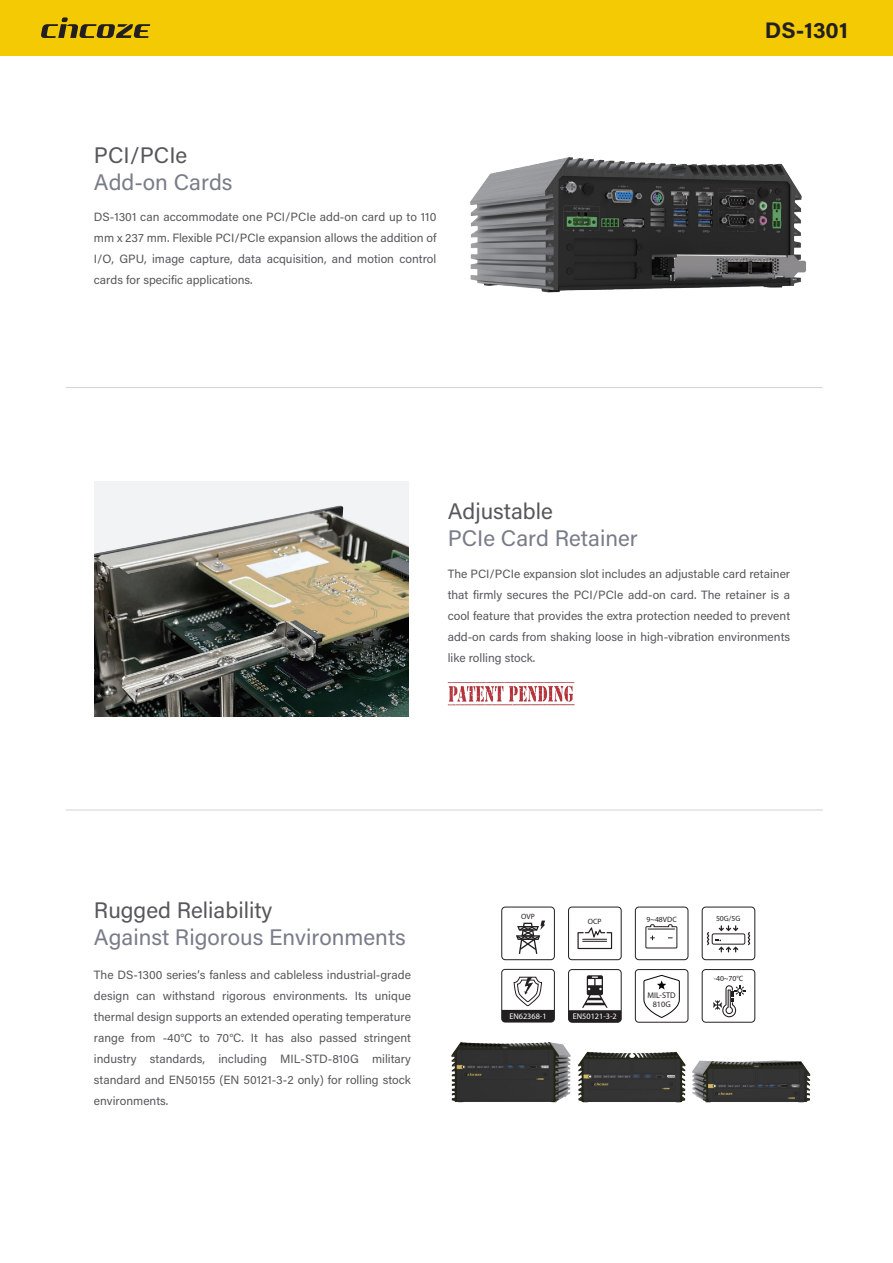
<style>
.page{position:relative;width:893px;height:1263px;background:#fff}
.page>*{position:absolute;margin:0;border:0;box-sizing:border-box;transform-origin:0 0}
.t1{font:22.5px "Acumin Pro";color:#797c89}
.t2{font:22.5px "Acumin Pro";color:#57585a}
.t3{font:700 22.5px "Acumin Pro";color:#231f20}
.t4{font:12px/21px "Acumin Pro";color:#57585a;text-align:justify}
.t5{font:8.25px "Myriad Pro";color:#fff}
.t6{font:8.25px/8.9px "Myriad Pro";color:#231f20;text-align:center}
.t7{font:7.65px "Myriad Pro";color:#231f20}
</style>
<div class="page">
<div style="left:0;top:0;width:893px;height:55px;background:#f4ca05"></div>
<svg style="left:41px;top:17px;width:109px;height:21px"></svg>
<hr style="left:66px;top:810px;width:757px;height:1px;background:#d1d2d4">
<hr style="left:66px;top:387px;width:757px;height:1px;background:#d1d2d4">
<img style="left:94px;top:481px;width:315px;height:236px">
<img style="left:470px;top:157px;width:336px;height:136px">
<img style="left:447px;top:682px;width:128px;height:24px">
<img style="left:451px;top:1008px;width:360px;height:95px">
<div style="left:568px;top:969px;width:54px;height:53px;border:1px solid #231f20;border-radius:4px"></div>
<svg style="left:568px;top:975px;width:53px;height:47px"></svg>
<div style="left:635px;top:969px;width:53px;height:53px;border:1px solid #231f20;border-radius:3px"></div>
<svg style="left:643px;top:974px;width:37px;height:44px"></svg>
<svg style="left:713px;top:985px;width:32px;height:32px"></svg>
<div style="left:702px;top:969px;width:53px;height:53px;border:1px solid #231f20;border-radius:4px"></div>
<div style="left:501px;top:907px;width:54px;height:53px;border:1px solid #231f20;border-radius:4px"></div>
<div style="left:568px;top:907px;width:54px;height:53px;border:1px solid #231f20;border-radius:3px"></div>
<div style="left:702px;top:907px;width:53px;height:53px;border:1px solid #231f20;border-radius:4px"></div>
<div style="left:712px;top:933px;width:33px;height:11px;border:1px solid #231f20;border-radius:2px"></div>
<svg style="left:707px;top:932px;width:2px;height:13px"></svg>
<svg style="left:748px;top:932px;width:2px;height:13px"></svg>
<svg style="left:719px;top:925px;width:19px;height:6px"></svg>
<svg style="left:715px;top:940px;width:23px;height:12px"></svg>
<svg style="left:516px;top:920px;width:29px;height:34px"></svg>
<svg style="left:577px;top:927px;width:35px;height:22px"></svg>
<div style="left:501px;top:969px;width:54px;height:53px;border:1px solid #231f20;border-radius:3px"></div>
<svg style="left:502px;top:976px;width:52px;height:46px"></svg>
<div style="left:635px;top:907px;width:53px;height:53px;border:1px solid #231f20;border-radius:4px"></div>
<svg style="left:645px;top:924px;width:33px;height:25px"></svg>
<h1 class="t2" style="left:94px;top:140px;width:95px">PCI/PCIe</h1>
<h1 class="t1" style="left:94px;top:167px;width:140px">Add-on Cards</h1>
<p class="t4" style="left:94px;top:206px;width:344px">DS-1301 can accommodate one PCI/PCIe add-on card up to 110 mm x 237 mm. Flexible PCI/PCIe expansion allows the addition of I/O, GPU, image capture, data acquisition, and motion control cards for specific applications.</p>
<h1 class="t3" style="left:765px;top:14px;width:85px">DS-1301</h1>
<h1 class="t2" style="left:448px;top:496px;width:107px">Adjustable</h1>
<h1 class="t1" style="left:448px;top:523px;width:192px">PCIe Card Retainer</h1>
<p class="t4" style="left:448px;top:563px;width:344px">The PCI/PCIe expansion slot includes an adjustable card retainer that firmly secures the PCI/PCIe add-on card. The retainer is a cool feature that provides the extra protection needed to prevent add-on cards from shaking loose in high-vibration environments like rolling stock.</p>
<h1 class="t2" style="left:94px;top:894px;width:180px">Rugged Reliability</h1>
<h1 class="t1" style="left:94px;top:921px;width:313px">Against Rigorous Environments</h1>
<p class="t4" style="left:94px;top:963px;width:319px">The DS-1300 series’s fanless and cableless industrial-grade design can withstand rigorous environments. Its unique thermal design supports an extended operating temperature range from -40°C to 70°C. It has also passed stringent industry standards, including MIL-STD-810G military standard and EN50155 (EN 50121-3-2 only) for rolling stock environments.</p>
<p class="t7" style="left:521px;top:912px;width:15px">OVP</p>
<p class="t7" style="left:716px;top:913px;width:26px">50G/5G</p>
<p class="t7" style="left:588px;top:917px;width:15px">OCP</p>
<p class="t7" style="left:646px;top:915px;width:32px">9~48VDC</p>
<p class="t5" style="left:509px;top:1011px;width:39px">EN62368-1</p>
<p class="t5" style="left:573px;top:1011px;width:46px">EN50121-3-2</p>
<p class="t6" style="left:647px;top:990px;width:30px">MIL-STD<br>810G</p>
<p class="t7" style="left:714px;top:973px;width:31px">-40~70°C</p>
</div>
